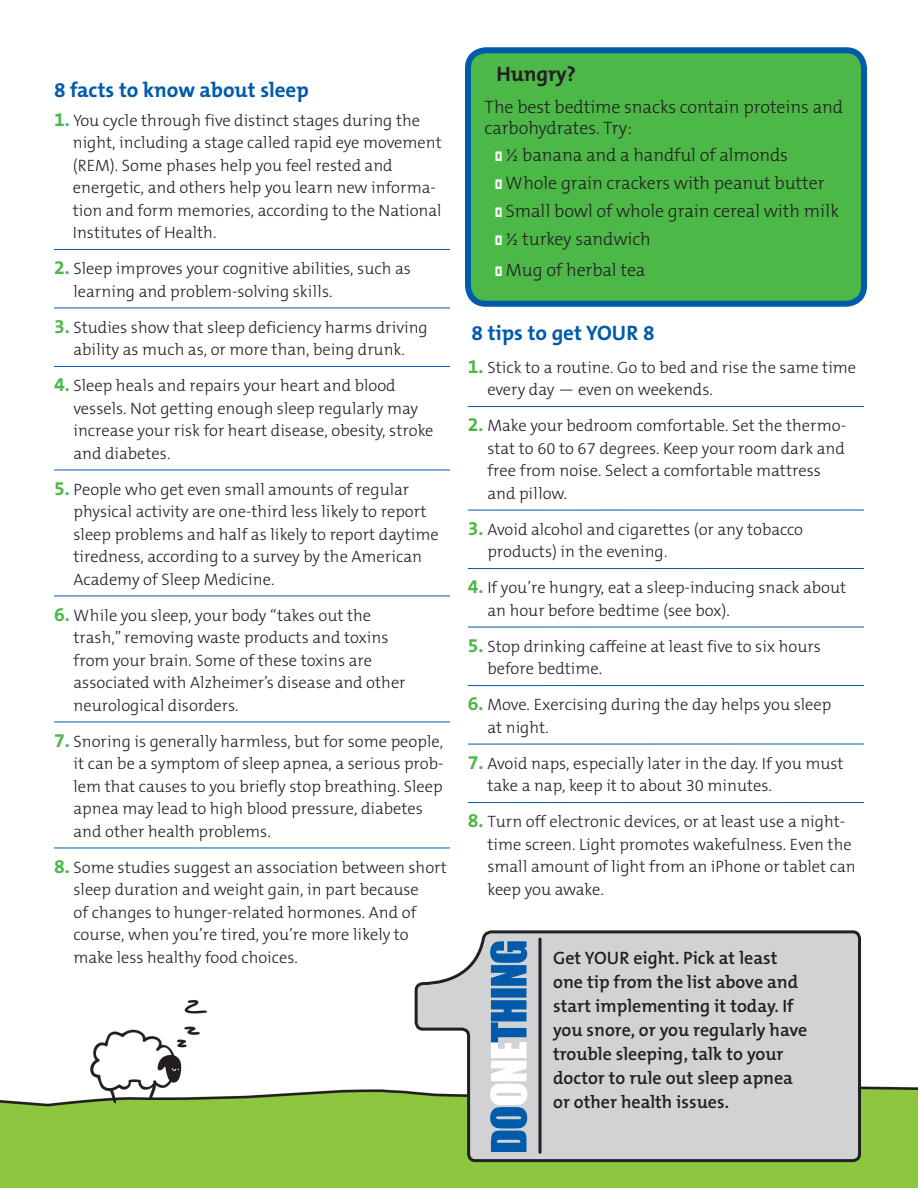
<style>
.page{position:relative;width:918px;height:1188px;background:#fff}
.page>*{position:absolute;margin:0;border:0;box-sizing:border-box;transform-origin:0 0}
.t1{font:700 21px "The Mix B7";color:#015aaa}
.t2{font:700 21px "The Mix B7";letter-spacing:-.005em;color:#231f20}
.t3{font:300 18px/21px "The Mix B3";letter-spacing:-.005em;color:#231f20}
.t4{font:600 18px/24px "The Mix B6";color:#231f20}
.t5{font:300 16.5px/22.5px "The Mix B3";color:#231f20}
.s1{font-family:"The Mix B7";font-weight:700;font-size:19.5px;color:#4cb848}
.s2{color:#fff}
</style>
<div class="page">
<img style="left:0;top:54px;width:918px;height:1134px">
<hr style="left:54px;top:249px;width:396px;height:1px;background:#015aaa">
<hr style="left:54px;top:308px;width:396px;height:1px;background:#015aaa">
<hr style="left:54px;top:366px;width:396px;height:1px;background:#015aaa">
<hr style="left:54px;top:470px;width:396px;height:1px;background:#015aaa">
<hr style="left:54px;top:596px;width:396px;height:1px;background:#015aaa">
<hr style="left:54px;top:722px;width:396px;height:1px;background:#015aaa">
<hr style="left:54px;top:848px;width:396px;height:1px;background:#015aaa">
<hr style="left:468px;top:406px;width:396px;height:1px;background:#015aaa">
<hr style="left:468px;top:510px;width:396px;height:1px;background:#015aaa">
<hr style="left:468px;top:568px;width:396px;height:1px;background:#015aaa">
<hr style="left:468px;top:627px;width:396px;height:1px;background:#015aaa">
<hr style="left:468px;top:685px;width:396px;height:1px;background:#015aaa">
<hr style="left:468px;top:744px;width:396px;height:1px;background:#015aaa">
<hr style="left:468px;top:802px;width:396px;height:1px;background:#015aaa">
<svg style="left:413px;top:929px;width:450px;height:235px;background:#c9ccc7"></svg>
<svg style="left:538px;top:939px;width:4px;height:213px"></svg>
<svg style="left:490px;top:941px;width:37px;height:211px"></svg>
<div style="left:468px;top:50px;width:396px;height:254px;background:#4cb848;border-radius:18px"></div>
<div style="left:465px;top:47px;width:402px;height:260px;border:6px solid #015aaa;border-radius:18px"></div>
<p class="t1" style="left:54px;top:78px;width:256px">8 facts to know about sleep</p>
<p class="t5" style="left:73px;top:110px;width:371px;text-indent:-19px"><span class="s1">1.</span> You cycle through five distinct stages during the night, including a stage called rapid eye movement (REM). Some phases help you feel rested and energetic, and others help you learn new informa&shy;tion and form memories, according to the National Institutes of Health.</p>
<p class="t5" style="left:74px;top:258px;width:339px;text-indent:-20px"><span class="s1">2.</span> Sleep improves your cognitive abilities, such as learning and problem-solving skills.</p>
<p class="t5" style="left:54px;top:317px;width:375px;text-align:center"><span class="s1">3.</span> Studies show that sleep deficiency harms driving ability as much as, or more than, being drunk.</p>
<p class="t5" style="left:74px;top:375px;width:361px;text-indent:-20px"><span class="s1">4.</span> Sleep heals and repairs your heart and blood vessels. Not getting enough sleep regularly may increase your risk for heart disease, obesity, stroke and diabetes.</p>
<p class="t5" style="left:74px;top:479px;width:367px;text-indent:-20px"><span class="s1">5.</span> People who get even small amounts of regular physical activity are one-third less likely to report sleep problems and half as likely to report daytime tiredness, according to a survey by the American Academy of Sleep Medicine.</p>
<p class="t5" style="left:74px;top:605px;width:334px;text-indent:-20px"><span class="s1">6.</span> While you sleep, your body “takes out the trash,” removing waste products and toxins from your brain. Some of these toxins are associated with Alzheimer’s disease and other neurological disorders.</p>
<p class="t5" style="left:74px;top:731px;width:372px;text-indent:-20px"><span class="s1">7.</span> Snoring is generally harmless, but for some people, it can be a symptom of sleep apnea, a serious prob&shy;lem that causes to you briefly stop breathing. Sleep apnea may lead to high blood pressure, diabetes and other health problems.</p>
<p class="t5" style="left:74px;top:857px;width:375px;text-indent:-20px"><span class="s1">8.</span> Some studies suggest an association between short sleep duration and weight gain, in part because<br>of changes to hunger-related hormones. And of course, when you’re tired, you’re more likely to make less healthy food choices.</p>
<p class="t2" style="left:496px;top:63px;width:81px">Hungry?</p>
<p class="t3" style="left:484px;top:97px;width:360px">The best bedtime snacks contain proteins and carbohydrates. Try:</p>
<p class="t3" style="left:495px;top:146px;width:294px"><span class="s2">➤</span> ½ banana and a handful of almonds</p>
<p class="t3" style="left:495px;top:173px;width:331px"><span class="s2">➤</span> Whole grain crackers with peanut butter</p>
<p class="t3" style="left:495px;top:201px;width:346px"><span class="s2">➤</span> Small bowl of whole grain cereal with milk</p>
<p class="t3" style="left:495px;top:229px;width:157px"><span class="s2">➤</span> ½ turkey sandwich</p>
<p class="t3" style="left:495px;top:261px;width:152px"><span class="s2">➤</span> Mug of herbal tea</p>
<p class="t1" style="left:471px;top:321px;width:185px">8 tips to get YOUR 8</p>
<p class="t5" style="left:487px;top:357px;width:370px;text-indent:-20px"><span class="s1">1.</span> Stick to a routine. Go to bed and rise the same time every day — even on weekends.</p>
<p class="t5" style="left:487px;top:415px;width:360px;text-indent:-20px"><span class="s1">2.</span> Make your bedroom comfortable. Set the thermo&shy;stat to 60 to 67 degrees. Keep your room dark and free from noise. Select a comfortable mattress and pillow.</p>
<p class="t5" style="left:487px;top:519px;width:317px;text-indent:-20px"><span class="s1">3.</span> Avoid alcohol and cigarettes (or any tobacco products) in the evening.</p>
<p class="t5" style="left:487px;top:577px;width:360px;text-indent:-20px"><span class="s1">4.</span> If you’re hungry, eat a sleep-inducing snack about an hour before bedtime (see box).</p>
<p class="t5" style="left:487px;top:636px;width:335px;text-indent:-20px"><span class="s1">5.</span> Stop drinking caffeine at least five to six hours before bedtime.</p>
<p class="t5" style="left:487px;top:694px;width:345px;text-indent:-20px"><span class="s1">6.</span> Move. Exercising during the day helps you sleep at night.</p>
<p class="t5" style="left:487px;top:753px;width:358px;text-indent:-20px"><span class="s1">7.</span> Avoid naps, especially later in the day. If you must take a nap, keep it to about 30 minutes.</p>
<p class="t5" style="left:487px;top:811px;width:370px;text-indent:-20px"><span class="s1">8.</span> Turn off electronic devices, or at least use a night&shy;time screen. Light promotes wakefulness. Even the small amount of light from an iPhone or tablet can keep you awake.</p>
<p class="t4" style="left:553px;top:946px;width:256px">Get YOUR eight. Pick at least one tip from the list above and start implementing it today. If you snore, or you regularly have trouble sleeping, talk to your doctor to rule out sleep apnea or other health issues.</p>
</div>
